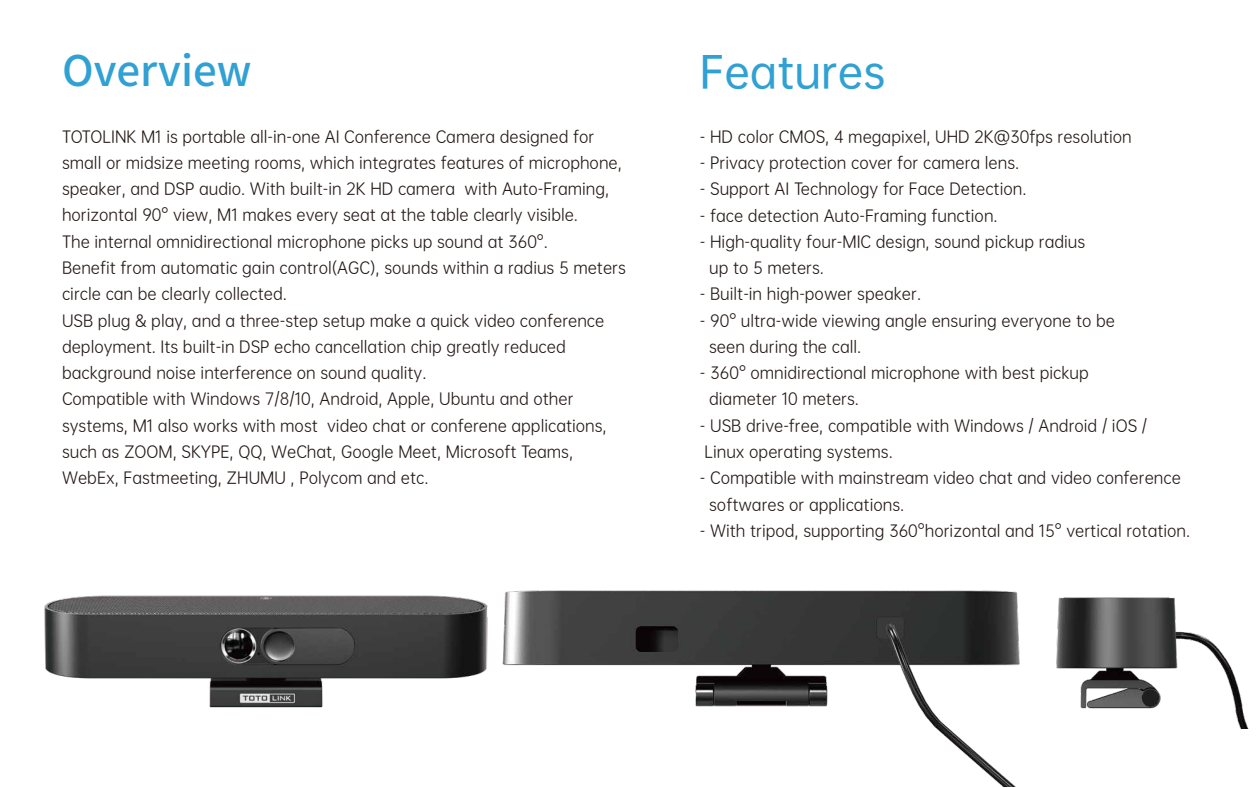
<style>
.page{position:relative;width:1260px;height:788px;background:#fff}
.page>*{position:absolute;margin:0;border:0;box-sizing:border-box;transform-origin:0 0}
.t1{font:500 42px "Source Han Sans CN";color:#30a1d2}
.t2{font:42px "OPPO Sans M";color:#30a1d2}
.t3{font:15.75px/26.2px "OPPO Sans R";color:#221815}
</style>
<div class="page">
<img style="left:44px;top:595px;width:444px;height:113px">
<img style="left:1056px;top:597px;width:192px;height:131px">
<img style="left:502px;top:590px;width:518px;height:196px">
<h1 class="t1" style="left:62px;top:49px;width:191px">Overview</h1>
<h1 class="t2" style="left:700px;top:37px;width:187px">Features</h1>
<p class="t3" style="left:62px;top:122px;width:565px">TOTOLINK M1 is portable all-in-one AI Conference Camera designed for small or midsize meeting rooms, which integrates features of microphone, speaker, and DSP audio. With built-in 2K HD camera with Auto-Framing, horizontal 90° view, M1 makes every seat at the table clearly visible.<br>The internal omnidirectional microphone picks up sound at 360°.<br>Benefit from automatic gain control(AGC), sounds within a radius 5 meters circle can be clearly collected.<br>USB plug &amp; play, and a three-step setup make a quick video conference deployment. Its built-in DSP echo cancellation chip greatly reduced background noise interference on sound quality.<br>Compatible with Windows 7/8/10, Android, Apple, Ubuntu and other systems, M1 also works with most video chat or conferene applications, such as ZOOM, SKYPE, QQ, WeChat, Google Meet, Microsoft Teams, WebEx, Fastmeeting, ZHUMU , Polycom and etc.</p>
<p class="t3" style="left:700px;top:122px;width:433px">- HD color CMOS, 4 megapixel, UHD 2K@30fps resolution</p>
<p class="t3" style="left:700px;top:148px;width:321px">- Privacy protection cover for camera lens.</p>
<p class="t3" style="left:700px;top:175px;width:328px">- Support AI Technology for Face Detection.</p>
<p class="t3" style="left:700px;top:201px;width:299px">- face detection Auto-Framing function.</p>
<p class="t3" style="left:709px;top:227px;width:378px;text-indent:-9px">- High-quality four-MIC design, sound pickup radius up to 5 meters.</p>
<p class="t3" style="left:700px;top:280px;width:223px">- Built-in high-power speaker.</p>
<p class="t3" style="left:709px;top:306px;width:407px;text-indent:-9px">- 90° ultra-wide viewing angle ensuring everyone to be seen during the call.</p>
<p class="t3" style="left:709px;top:358px;width:381px;text-indent:-9px">- 360° omnidirectional microphone with best pickup diameter 10 meters.</p>
<p class="t3" style="left:700px;top:411px;width:449px">- USB drive-free, compatible with Windows / Android / iOS /<br>Linux operating systems.</p>
<p class="t3" style="left:709px;top:463px;width:473px;text-indent:-9px">- Compatible with mainstream video chat and video conference softwares or applications.</p>
<p class="t3" style="left:700px;top:516px;width:492px">- With tripod, supporting 360°horizontal and 15° vertical rotation.</p>
</div>
